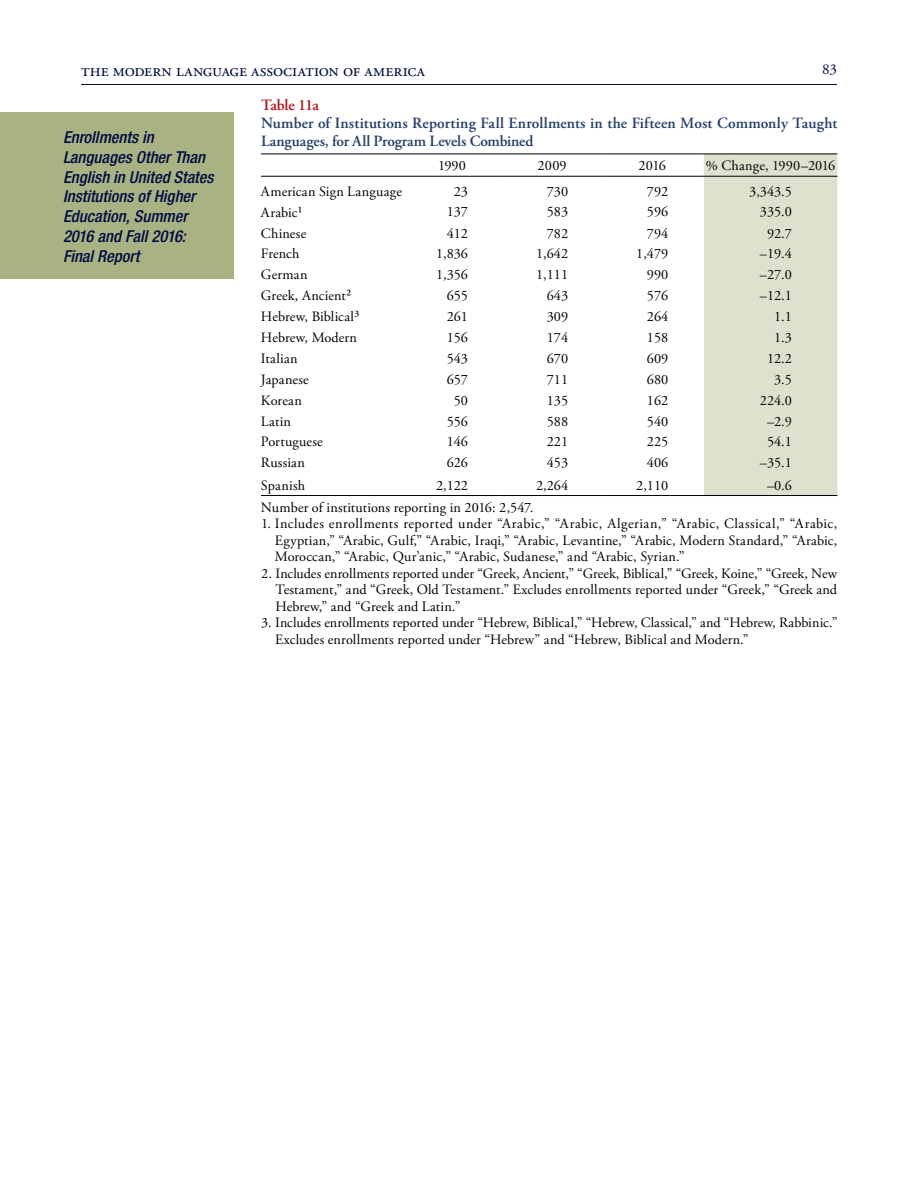
<style>
.page{position:relative;width:918px;height:1188px;background:#fff}
.page>*{position:absolute;margin:0;border:0;box-sizing:border-box;transform-origin:0 0}
.t1{font:18px "Adobe Garamond Pro";letter-spacing:-.005em;color:#000b42}
.t2{font:italic 500 condensed 16.5px/19.8px "Helvetica Neue LT Std";color:#000b42}
.t3{font:600 15.75px "Adobe Garamond Pro";letter-spacing:-.04em;color:#b5121b}
.t4{font:600 15.6px/18px "Adobe Garamond Pro";letter-spacing:.005em;color:#263f6a}
.t5{font:15px "Adobe Garamond Pro";color:#000b42}
.t6{font:14.25px/16.5px "Adobe Garamond Pro";color:#000;text-align:justify}
.s1{font-size:14.7px}
</style>
<div class="page">
<hr style="left:81px;top:84px;width:756px;height:1px;background:#000b42">
<div style="left:0;top:113px;width:234px;height:166px;background:#a8b282"></div>
<div style="left:704px;top:155px;width:133px;height:21px;background:#dde2ce"></div>
<div style="left:704px;top:177px;width:133px;height:318px;background:#dde2ce"></div>
<hr style="left:261px;top:495px;width:141px;height:1px;background:#000">
<hr style="left:402px;top:495px;width:100px;height:1px;background:#000">
<hr style="left:502px;top:495px;width:100px;height:1px;background:#000">
<hr style="left:602px;top:495px;width:102px;height:1px;background:#000">
<hr style="left:704px;top:495px;width:133px;height:1px;background:#000">
<hr style="left:261px;top:154px;width:141px;height:1px;background:#000">
<hr style="left:402px;top:154px;width:100px;height:1px;background:#000">
<hr style="left:502px;top:154px;width:100px;height:1px;background:#000">
<hr style="left:602px;top:154px;width:102px;height:1px;background:#000">
<hr style="left:704px;top:154px;width:133px;height:1px;background:#000">
<hr style="left:261px;top:176px;width:141px;height:1px;background:#000">
<hr style="left:402px;top:176px;width:100px;height:1px;background:#000">
<hr style="left:502px;top:176px;width:100px;height:1px;background:#000">
<hr style="left:602px;top:176px;width:102px;height:1px;background:#000">
<hr style="left:704px;top:176px;width:133px;height:1px;background:#000">
<p class="t1" style="left:81px;top:60px;width:345px">the modern language association of america</p>
<p class="t5" style="left:822px;top:60px;width:16px">83</p>
<p class="t2" style="left:63px;top:128px;width:152px">Enrollments in<br>Languages Other Than<br>English in United States<br>Institutions of Higher<br>Education, Summer<br>2016 and Fall 2016:<br>Final Report</p>
<p class="t3" style="left:261px;top:96px;width:60px">Table 11a</p>
<p class="t4" style="left:261px;top:115px;width:578px">Number of Institutions Reporting Fall Enrollments in the Fifteen Most Commonly Taught<br>Languages, for All Program Levels Combined</p>
<p class="t6" style="left:438px;top:158px;width:29px">1990</p>
<p class="t6" style="left:538px;top:158px;width:31px">2009</p>
<p class="t6" style="left:639px;top:158px;width:29px">2016</p>
<p class="t6" style="left:706px;top:158px;width:131px">% Change, 1990–2016</p>
<p class="t6" style="left:261px;top:183px;width:142px">American Sign Language</p>
<p class="t6" style="left:454px;top:183px;width:16px">23</p>
<p class="t6" style="left:547px;top:183px;width:23px">730</p>
<p class="t6" style="left:647px;top:183px;width:23px">792</p>
<p class="t6" style="left:749px;top:183px;width:44px">3,343.5</p>
<p class="t6" style="left:261px;top:204px;width:43px">Arabic<span class="s1">1</span></p>
<p class="t6" style="left:447px;top:204px;width:23px">137</p>
<p class="t6" style="left:547px;top:204px;width:23px">583</p>
<p class="t6" style="left:647px;top:204px;width:23px">596</p>
<p class="t6" style="left:760px;top:204px;width:34px">335.0</p>
<p class="t6" style="left:261px;top:225px;width:47px">Chinese</p>
<p class="t6" style="left:447px;top:225px;width:23px">412</p>
<p class="t6" style="left:547px;top:225px;width:23px">782</p>
<p class="t6" style="left:647px;top:225px;width:23px">794</p>
<p class="t6" style="left:767px;top:225px;width:26px">92.7</p>
<p class="t6" style="left:261px;top:246px;width:40px">French</p>
<p class="t6" style="left:436px;top:246px;width:34px">1,836</p>
<p class="t6" style="left:536px;top:246px;width:34px">1,642</p>
<p class="t6" style="left:636px;top:246px;width:34px">1,479</p>
<p class="t6" style="left:760px;top:246px;width:34px">–19.4</p>
<p class="t6" style="left:261px;top:267px;width:48px">German</p>
<p class="t6" style="left:436px;top:267px;width:34px">1,356</p>
<p class="t6" style="left:536px;top:267px;width:34px">1,111</p>
<p class="t6" style="left:647px;top:267px;width:23px">990</p>
<p class="t6" style="left:760px;top:267px;width:34px">–27.0</p>
<p class="t6" style="left:261px;top:288px;width:92px">Greek, Ancient<span class="s1">2</span></p>
<p class="t6" style="left:447px;top:288px;width:23px">655</p>
<p class="t6" style="left:547px;top:288px;width:23px">643</p>
<p class="t6" style="left:647px;top:288px;width:23px">576</p>
<p class="t6" style="left:760px;top:288px;width:34px">–12.1</p>
<p class="t6" style="left:261px;top:309px;width:100px">Hebrew, Biblical<span class="s1">3</span></p>
<p class="t6" style="left:447px;top:309px;width:23px">261</p>
<p class="t6" style="left:547px;top:309px;width:23px">309</p>
<p class="t6" style="left:647px;top:309px;width:23px">264</p>
<p class="t6" style="left:774px;top:309px;width:19px">1.1</p>
<p class="t6" style="left:261px;top:330px;width:98px">Hebrew, Modern</p>
<p class="t6" style="left:447px;top:330px;width:23px">156</p>
<p class="t6" style="left:547px;top:330px;width:23px">174</p>
<p class="t6" style="left:647px;top:330px;width:23px">158</p>
<p class="t6" style="left:774px;top:330px;width:19px">1.3</p>
<p class="t6" style="left:261px;top:351px;width:38px">Italian</p>
<p class="t6" style="left:447px;top:351px;width:23px">543</p>
<p class="t6" style="left:547px;top:351px;width:23px">670</p>
<p class="t6" style="left:647px;top:351px;width:23px">609</p>
<p class="t6" style="left:767px;top:351px;width:26px">12.2</p>
<p class="t6" style="left:261px;top:372px;width:49px">Japanese</p>
<p class="t6" style="left:447px;top:372px;width:23px">657</p>
<p class="t6" style="left:547px;top:372px;width:23px">711</p>
<p class="t6" style="left:647px;top:372px;width:23px">680</p>
<p class="t6" style="left:774px;top:372px;width:19px">3.5</p>
<p class="t6" style="left:261px;top:392px;width:42px">Korean</p>
<p class="t6" style="left:454px;top:392px;width:16px">50</p>
<p class="t6" style="left:547px;top:392px;width:23px">135</p>
<p class="t6" style="left:647px;top:392px;width:23px">162</p>
<p class="t6" style="left:760px;top:392px;width:34px">224.0</p>
<p class="t6" style="left:261px;top:413px;width:32px">Latin</p>
<p class="t6" style="left:447px;top:413px;width:23px">556</p>
<p class="t6" style="left:547px;top:413px;width:23px">588</p>
<p class="t6" style="left:647px;top:413px;width:23px">540</p>
<p class="t6" style="left:767px;top:413px;width:26px">–2.9</p>
<p class="t6" style="left:261px;top:434px;width:63px">Portuguese</p>
<p class="t6" style="left:447px;top:434px;width:23px">146</p>
<p class="t6" style="left:547px;top:434px;width:23px">221</p>
<p class="t6" style="left:647px;top:434px;width:23px">225</p>
<p class="t6" style="left:767px;top:434px;width:26px">54.1</p>
<p class="t6" style="left:261px;top:455px;width:45px">Russian</p>
<p class="t6" style="left:447px;top:455px;width:23px">626</p>
<p class="t6" style="left:547px;top:455px;width:23px">453</p>
<p class="t6" style="left:647px;top:455px;width:23px">406</p>
<p class="t6" style="left:760px;top:455px;width:34px">–35.1</p>
<p class="t6" style="left:261px;top:477px;width:46px">Spanish</p>
<p class="t6" style="left:436px;top:477px;width:34px">2,122</p>
<p class="t6" style="left:536px;top:477px;width:34px">2,264</p>
<p class="t6" style="left:636px;top:477px;width:34px">2,110</p>
<p class="t6" style="left:767px;top:477px;width:26px">–0.6</p>
<p class="t6" style="left:261px;top:500px;width:274px">Number of institutions reporting in 2016: 2,547.</p>
<p class="t6" style="left:275px;top:516px;width:564px;text-indent:-14px">1. Includes enrollments reported under “Arabic,” “Arabic, Algerian,” “Arabic, Classical,” “Arabic, Egyptian,” “Arabic, Gulf,” “Arabic, Iraqi,” “Arabic, Levantine,” “Arabic, Modern Standard,” “Arabic, Moroccan,” “Arabic, Qur’anic,” “Arabic, Sudanese,” and “Arabic, Syrian.”</p>
<p class="t6" style="left:275px;top:566px;width:563px;text-indent:-14px">2. Includes enrollments reported under “Greek, Ancient,” “Greek, Biblical,” “Greek, Koine,” “Greek, New Testament,” and “Greek, Old Testament.” Excludes enrollments reported under “Greek,” “Greek and Hebrew,” and “Greek and Latin.”</p>
<p class="t6" style="left:275px;top:615px;width:564px;text-indent:-14px">3. Includes enrollments reported under “Hebrew, Biblical,” “Hebrew, Classical,” and “Hebrew, Rabbinic.”<br>Excludes enrollments reported under “Hebrew” and “Hebrew, Biblical and Modern.”</p>
</div>
